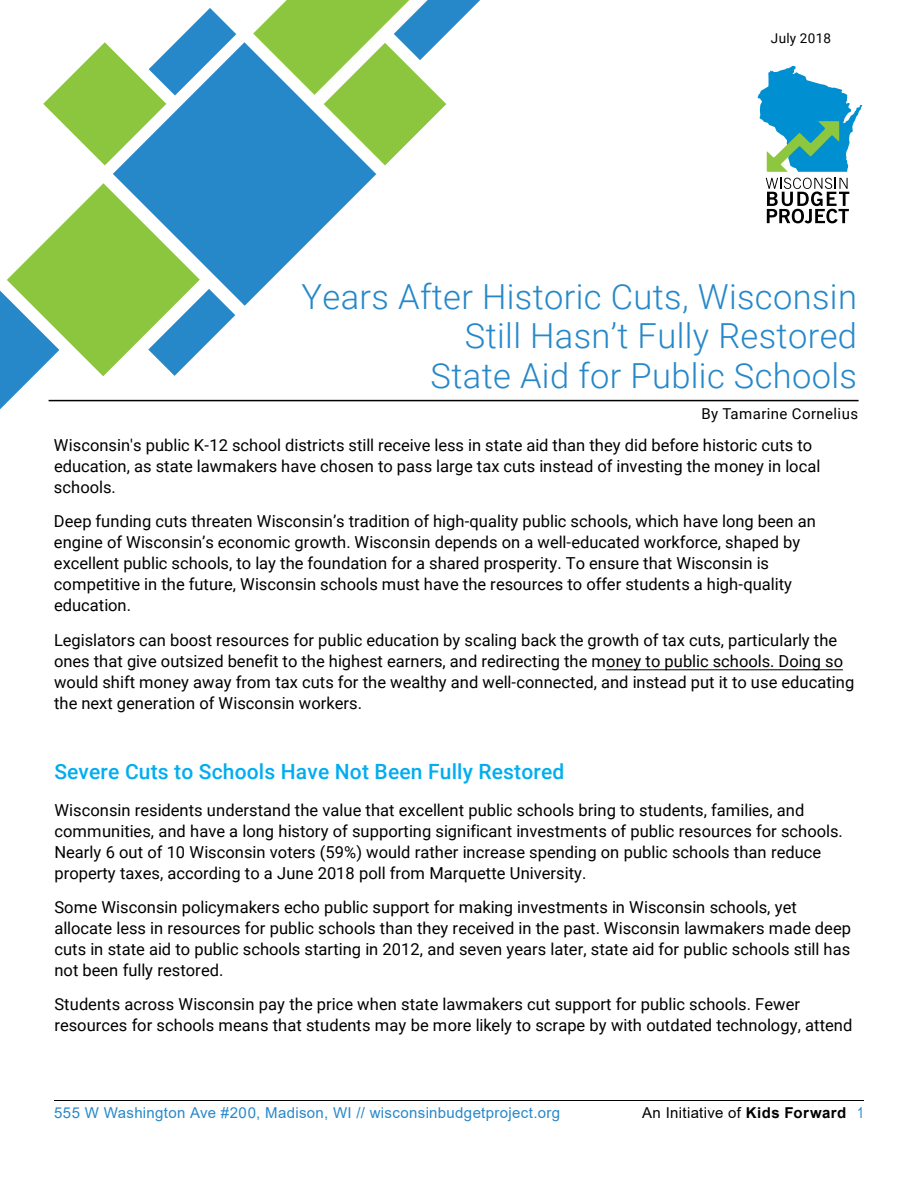
<style>
.page{position:relative;width:918px;height:1188px;background:#fff}
.page>*{position:absolute;margin:0;border:0;box-sizing:border-box;transform-origin:0 0}
.t1{font:300 34.5px/39.3px "Roboto";letter-spacing:.01em;color:#2688c9;text-align:right}
.t2{font:500 21px "Roboto";letter-spacing:.01em;color:#00adef}
.t3{font:16.5px/21px "Roboto";color:#000}
.t4{font:15px "Arial";letter-spacing:.025em;color:#2688c9}
.t5{font:15px "Arial";letter-spacing:.02em;color:#000}
.t6{font:15px "Roboto";letter-spacing:.03em;color:#000}
.t7{font:13.5px "Roboto";letter-spacing:.02em;color:#000}
.s1{font-weight:700}
.s2{font-family:"Arial Narrow";color:#2688c9}
</style>
<div class="page">
<hr style="left:54px;top:1100px;width:810px;height:1px;background:#000">
<svg style="left:113px;top:42px;width:263px;height:264px;fill:#2688c9"></svg>
<svg style="left:0;top:183px;width:235px;height:226px"></svg>
<svg style="left:253px;top:0;width:227px;height:165px"></svg>
<svg style="left:43px;top:8px;width:193px;height:157px"></svg>
<hr style="left:49px;top:400px;width:810px;height:1px;background:#000">
<svg style="left:766px;top:178px;width:83px;height:45px"></svg>
<svg style="left:758px;top:66px;width:104px;height:106px"></svg>
<hr style="left:606px;top:669px;width:237px;height:1px;background:#000">
<p class="t7" style="left:771px;top:29px;width:62px">July 2018</p>
<h1 class="t1" style="left:301px;top:276px;width:557px">Years After Historic Cuts, Wisconsin<br>Still Hasn’t Fully Restored<br>State Aid for Public Schools</h1>
<p class="t6" style="left:701px;top:403px;width:158px">By Tamarine Cornelius</p>
<p class="t3" style="left:54px;top:434px;width:768px">Wisconsin's public K-12 school districts still receive less in state aid than they did before historic cuts to education, as state lawmakers have chosen to pass large tax cuts instead of investing the money in local schools.</p>
<p class="t3" style="left:54px;top:511px;width:763px">Deep funding cuts threaten Wisconsin’s tradition of high-quality public schools, which have long been an engine of Wisconsin’s economic growth. Wisconsin depends on a well-educated workforce, shaped by excellent public schools, to lay the foundation for a shared prosperity. To ensure that Wisconsin is competitive in the future, Wisconsin schools must have the resources to offer students a high-quality education.</p>
<p class="t3" style="left:54px;top:629px;width:802px">Legislators can boost resources for public education by scaling back the growth of tax cuts, particularly the ones that give outsized benefit to the highest earners, and redirecting the money to public schools. Doing so would shift money away from tax cuts for the wealthy and well-connected, and instead put it to use educating the next generation of Wisconsin workers.</p>
<p class="t2" style="left:54px;top:757px;width:511px">Severe Cuts to Schools Have Not Been Fully Restored</p>
<p class="t3" style="left:54px;top:799px;width:790px">Wisconsin residents understand the value that excellent public schools bring to students, families, and communities, and have a long history of supporting significant investments of public resources for schools.<br>Nearly 6 out of 10 Wisconsin voters (59%) would rather increase spending on public schools than reduce property taxes, according to a June 2018 poll from Marquette University.</p>
<p class="t3" style="left:54px;top:896px;width:798px">Some Wisconsin policymakers echo public support for making investments in Wisconsin schools, yet allocate less in resources for public schools than they received in the past. Wisconsin lawmakers made deep cuts in state aid to public schools starting in 2012, and seven years later, state aid for public schools still has not been fully restored.</p>
<p class="t3" style="left:54px;top:993px;width:800px">Students across Wisconsin pay the price when state lawmakers cut support for public schools. Fewer resources for schools means that students may be more likely to scrape by with outdated technology, attend</p>
<p class="t4" style="left:54px;top:1103px;width:508px">555 W Washington Ave #200, Madison, WI // wisconsinbudgetproject.org</p>
<p class="t5" style="left:642px;top:1102px;width:223px">An Initiative of <span class="s1">Kids Forward</span> <span class="s2">1</span></p>
</div>
